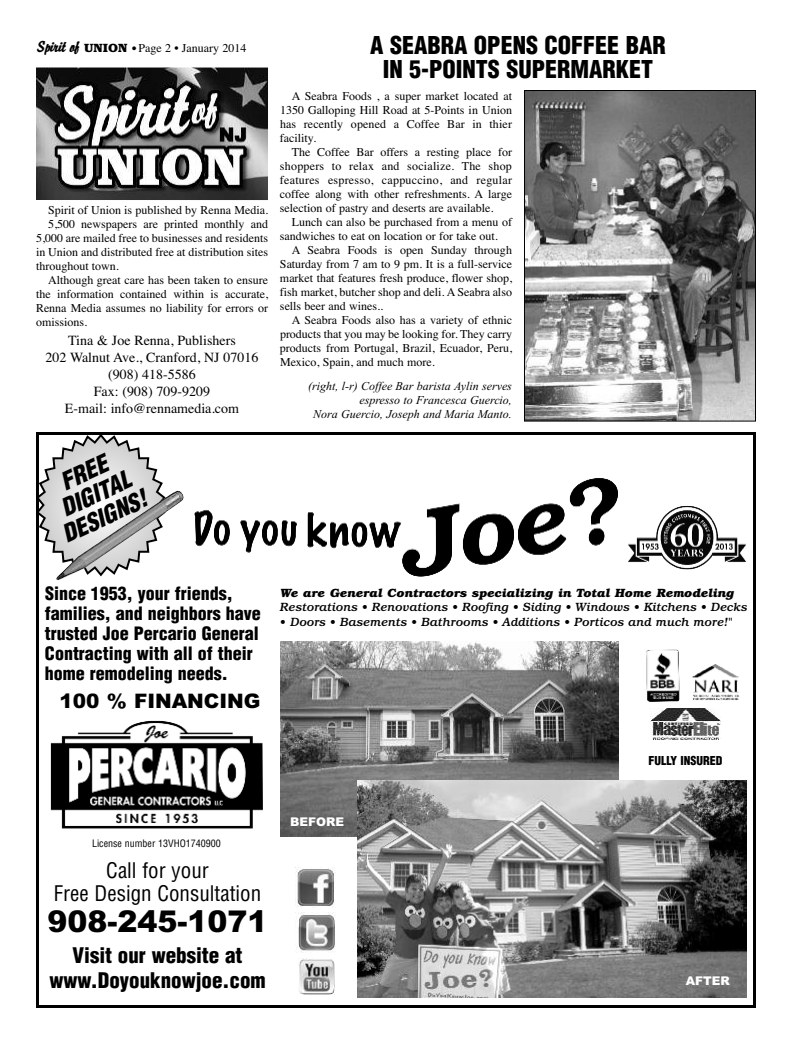
<style>
.page{position:relative;width:792px;height:1044px;background:#fff}
.page>*{position:absolute;margin:0;border:0;box-sizing:border-box;transform-origin:0 0}
.t1{font:900 30px "Arial";color:#000}
.t2{font:900 condensed 24px/24px "Helvetica";color:#000;text-align:center}
.t3{font:italic 900 condensed 24px/24px "Helvetica";color:#000;text-align:center}
.t4{font:900 condensed 21px/25px "Helvetica";color:#000;text-align:center}
.t5{font:condensed 21px/23px "Helvetica";color:#000;text-align:center}
.t6{font:900 20px "Arial";color:#000}
.t7{font:900 condensed 18px/20px "Helvetica";color:#000}
.t8{font:14px/17px "Times";color:#000;text-align:center}
.t9{font:12px/14px "Times";color:#000;text-align:justify}
.t10{font:italic 500 12px "Bookman";color:#000}
.t11{font:italic 12px/14px "Times New Roman";color:#000;text-align:right}
.t12{font:italic 700 12px "Bookman";color:#000}
.t13{font:900 condensed 12px "Helvetica";color:#000}
.t14{font:900 12px "Arial";color:#fff}
.t15{font:condensed 10px "Helvetica";color:#000}
.s1{font-family:"Brisk Extended";font-weight:700;font-style:italic;font-size:14px}
.s2{font-family:"Bookman";font-weight:700}
.s3{font-family:"Futura";font-weight:700;font-stretch:condensed;font-size:10px}
</style>
<div class="page">
<img style="left:36px;top:68px;width:232px;height:132px">
<img style="left:526px;top:92px;width:228px;height:328px">
<div style="left:524px;top:90px;width:232px;height:332px;border:1px solid #000"></div>
<div style="left:36px;top:432px;width:720px;height:576px;border:3px solid #000"></div>
<img style="left:280px;top:641px;width:338px;height:195px">
<img style="left:358px;top:780px;width:389px;height:218px">
<img style="left:646px;top:649px;width:33px;height:53px">
<img style="left:692px;top:664px;width:47px;height:36px">
<img style="left:194px;top:478px;width:424px;height:99px">
<img style="left:651px;top:708px;width:70px;height:32px">
<img style="left:628px;top:506px;width:118px;height:64px">
<img style="left:50px;top:720px;width:213px;height:109px">
<img style="left:298px;top:959px;width:37px;height:36px">
<img style="left:296px;top:868px;width:40px;height:40px">
<img style="left:298px;top:913px;width:38px;height:40px">
<svg style="left:36px;top:434px;width:130px;height:142px"></svg>
<img style="left:56px;top:490px;width:128px;height:90px">
<p class="t9" style="left:38px;top:41px;width:210px"><span class="s1">Spirit of</span> <span class="s2">UNION</span> <span class="s3">•</span> Page 2 • January 2014</p>
<p class="t9" style="left:48px;top:203px;width:222px">Spirit of Union is published by Renna Media.</p>
<p class="t9" style="left:48px;top:217px;width:221px">5,500 newspapers are printed monthly and</p>
<p class="t9" style="left:36px;top:231px;width:234px">5,000 are mailed free to businesses and residents</p>
<p class="t9" style="left:36px;top:245px;width:234px">in Union and distributed free at distribution sites</p>
<p class="t9" style="left:36px;top:259px;width:84px">throughout town.</p>
<p class="t9" style="left:48px;top:273px;width:222px">Although great care has been taken to ensure</p>
<p class="t9" style="left:36px;top:287px;width:233px">the information contained within is accurate,</p>
<p class="t9" style="left:36px;top:301px;width:234px">Renna Media assumes no liability for errors or</p>
<p class="t9" style="left:36px;top:315px;width:53px">omissions.</p>
<p class="t8" style="left:45px;top:332px;width:215px">Tina &amp; Joe Renna, Publishers<br>202 Walnut Ave., Cranford, NJ 07016 (908) 418-5586<br>Fax: (908) 709-9209<br>E-mail: info@rennamedia.com</p>
<h2 class="t2" style="left:370px;top:34px;width:297px">A SEABRA OPENS COFFEE BAR<br>IN 5-POINTS SUPERMARKET</h2>
<p class="t9" style="left:280px;top:89px;width:234px;text-indent:12px">A Seabra Foods , a super market located at 1350 Galloping Hill Road at 5-Points in Union has recently opened a Coffee Bar in thier facility.</p>
<p class="t9" style="left:280px;top:145px;width:234px;text-indent:12px">The Coffee Bar offers a resting place for shoppers to relax and socialize. The shop features espresso, cappuccino, and regular coffee along with other refreshments. A large selection of pastry and deserts are available.</p>
<p class="t9" style="left:280px;top:215px;width:234px;text-indent:12px">Lunch can also be purchased from a menu of sandwiches to eat on location or for take out.</p>
<p class="t9" style="left:280px;top:243px;width:234px;text-indent:12px">A Seabra Foods is open Sunday through Saturday from 7 am to 9 pm. It is a full-service market that features fresh produce, flower shop, fish market, butcher shop and deli. A Seabra also sells beer and wines..</p>
<p class="t9" style="left:280px;top:313px;width:234px;text-indent:12px">A Seabra Foods also has a variety of ethnic products that you may be looking for. They carry products from Portugal, Brazil, Ecuador, Peru, Mexico, Spain, and much more.</p>
<p class="t11" style="left:308px;top:379px;width:205px">(right, l-r) Coffee Bar barista Aylin serves espresso to Francesca Guercio,<br>Nora Guercio, Joseph and Maria Manto.</p>
<h2 class="t3" style="left:38px;top:481px;width:92px;rotate:-25deg">FREE<br>DIGITAL<br>DESIGNS!</h2>
<h3 class="t7" style="left:45px;top:584px;width:217px">Since 1953, your friends, families, and neighbors have trusted Joe Percario General<br>Contracting with all of their home remodeling needs.</h3>
<h3 class="t6" style="left:59px;top:689px;width:203px">100 % FINANCING</h3>
<p class="t12" style="left:280px;top:588px;width:456px">We are General Contractors specializing in Total Home Remodeling</p>
<p class="t10" style="left:280px;top:603px;width:469px">Restorations • Renovations • Roofing • Siding • Windows • Kitchens • Decks</p>
<p class="t10" style="left:280px;top:617px;width:453px">• Doors • Basements • Bathrooms • Additions • Porticos and much more!"</p>
<p class="t13" style="left:648px;top:754px;width:76px">FULLY INSURED</p>
<p class="t15" style="left:92px;top:838px;width:130px">License number 13VHO1740900</p>
<h3 class="t5" style="left:54px;top:859px;width:209px">Call for your<br>Free Design Consultation</h3>
<h1 class="t1" style="left:48px;top:904px;width:222px">908-245-1071</h1>
<h3 class="t4" style="left:49px;top:943px;width:218px">Visit our website at www.Doyouknowjoe.com</h3>
<p class="t14" style="left:290px;top:814px;width:55px">BEFORE</p>
<p class="t14" style="left:686px;top:974px;width:46px">AFTER</p>
</div>
